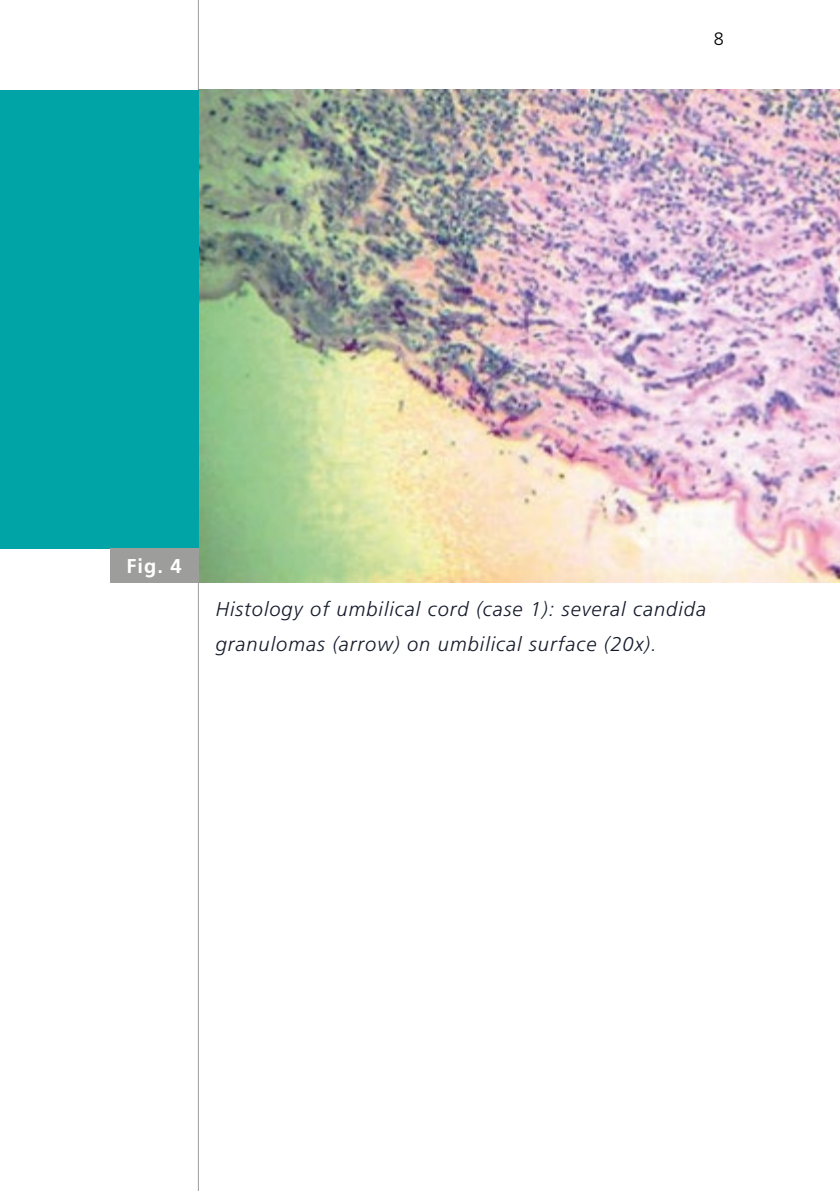
<style>
.page{position:relative;width:840px;height:1191px;background:#fff}
.page>*{position:absolute;margin:0;border:0;box-sizing:border-box;transform-origin:0 0}
.t1{font:italic 300 20px/34px "Frutiger LT Std";letter-spacing:.05em;color:#161b2b}
.t2{font:700 20px "Frutiger LT Std";color:#fff}
.t3{font:300 18px "Frutiger LT Std";color:#000}
</style>
<div class="page">
<hr style="left:198px;top:0;width:1px;height:1191px;background:#9d9d9c">
<img style="left:198px;top:90px;width:641px;height:492px">
<div style="left:0;top:90px;width:198px;height:458px;background:#00a3a6"></div>
<div style="left:110px;top:548px;width:88px;height:34px;background:#9d9d9c"></div>
<p class="t3" style="left:713px;top:28px;width:12px">8</p>
<p class="t2" style="left:126px;top:554px;width:57px">Fig. 4</p>
<p class="t1" style="left:215px;top:593px;width:491px">Histology of umbilical cord (case 1): several candida granulomas (arrow) on umbilical surface (20x).</p>
</div>
